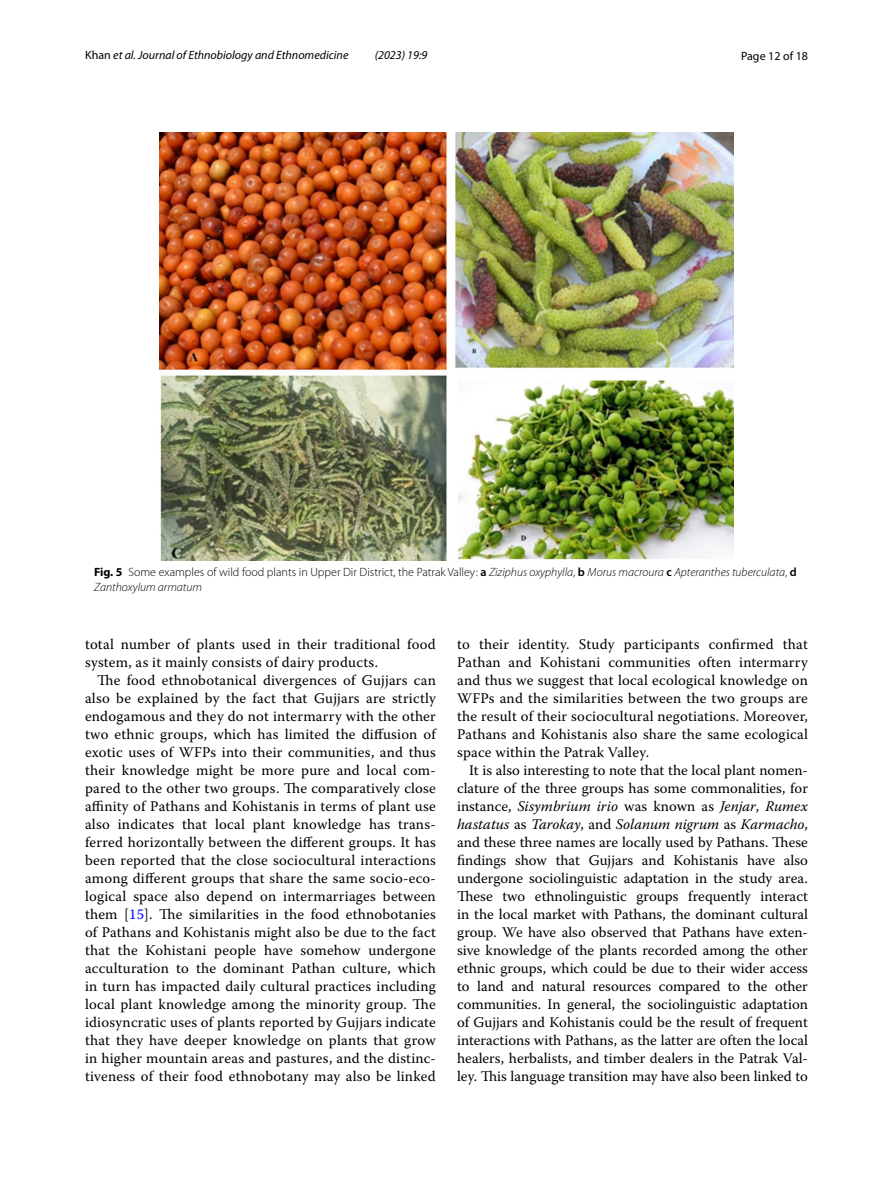
<style>
.page{position:relative;width:893px;height:1187px;background:#fff}
.page>*{position:absolute;margin:0;border:0;box-sizing:border-box;transform-origin:0 0}
.t1{font:14.7px/18px "Warnock Pro";letter-spacing:.015em;color:#000;text-align:justify}
.t2{font:italic 300 12px/15px "Myriad Pro";color:#000}
.t3{font:italic 12px "Myriad Pro";color:#000}
.t4{font:12px "Myriad Pro";color:#000}
.s1{font-style:normal}
.s2{font-weight:700;font-style:normal}
.s3{font-weight:600;font-style:normal}
.s4{color:#00f}
.s5{font-style:italic}
</style>
<div class="page">
<img style="left:160px;top:133px;width:573px;height:428px">
<p class="t3" style="left:85px;top:48px;width:265px"><span class="s1">Khan</span> et al. Journal of Ethnobiology and Ethnomedicine</p>
<p class="t3" style="left:375px;top:48px;width:54px">(2023) 19:9</p>
<p class="t4" style="left:741px;top:48px;width:68px">Page 12 of 18</p>
<p class="t2" style="left:94px;top:565px;width:704px"><span class="s2">Fig. 5</span> <span class="s1">Some examples of wild food plants in Upper Dir District, the Patrak Valley:</span> <span class="s3">a</span> Ziziphus oxyphylla<span class="s1">,</span> <span class="s3">b</span> Morus macroura <span class="s3">c</span> Apteranthes tuberculata<span class="s1">,</span> <span class="s3">d<br></span>Zanthoxylum armatum</p>
<p class="t1" style="left:85px;top:635px;width:352px">total number of plants used in their traditional food system, as it mainly consists of dairy products.</p>
<p class="t1" style="left:85px;top:671px;width:352px;text-indent:12px">The food ethnobotanical divergences of Gujjars can also be explained by the fact that Gujjars are strictly endogamous and they do not intermarry with the other two ethnic groups, which has limited the diffusion of exotic uses of WFPs into their communities, and thus their knowledge might be more pure and local com&shy;pared to the other two groups. The comparatively close affinity of Pathans and Kohistanis in terms of plant use also indicates that local plant knowledge has trans&shy;ferred horizontally between the different groups. It has been reported that the close sociocultural interactions among different groups that share the same socio-eco&shy;logical space also depend on intermarriages between them [<span class="s4">15</span>]. The similarities in the food ethnobotanies of Pathans and Kohistanis might also be due to the fact that the Kohistani people have somehow undergone acculturation to the dominant Pathan culture, which in turn has impacted daily cultural practices including local plant knowledge among the minority group. The idiosyncratic uses of plants reported by Gujjars indicate that they have deeper knowledge on plants that grow in higher mountain areas and pastures, and the distinc&shy;tiveness of their food ethnobotany may also be linked</p>
<p class="t1" style="left:457px;top:635px;width:352px">to their identity. Study participants confirmed that Pathan and Kohistani communities often intermarry and thus we suggest that local ecological knowledge on WFPs and the similarities between the two groups are the result of their sociocultural negotiations. Moreover, Pathans and Kohistanis also share the same ecological space within the Patrak Valley.</p>
<p class="t1" style="left:457px;top:761px;width:352px;text-indent:12px">It is also interesting to note that the local plant nomen&shy;clature of the three groups has some commonalities, for instance, <span class="s5">Sisymbrium irio</span> was known as <span class="s5">Jenjar</span>, <span class="s5">Rumex hastatus</span> as <span class="s5">Tarokay</span>, and <span class="s5">Solanum nigrum</span> as <span class="s5">Karmacho</span>, and these three names are locally used by Pathans. These findings show that Gujjars and Kohistanis have also undergone sociolinguistic adaptation in the study area.<br>These two ethnolinguistic groups frequently interact in the local market with Pathans, the dominant cultural group. We have also observed that Pathans have exten&shy;sive knowledge of the plants recorded among the other ethnic groups, which could be due to their wider access to land and natural resources compared to the other communities. In general, the sociolinguistic adaptation of Gujjars and Kohistanis could be the result of frequent interactions with Pathans, as the latter are often the local healers, herbalists, and timber dealers in the Patrak Val&shy;ley. This language transition may have also been linked to</p>
</div>
